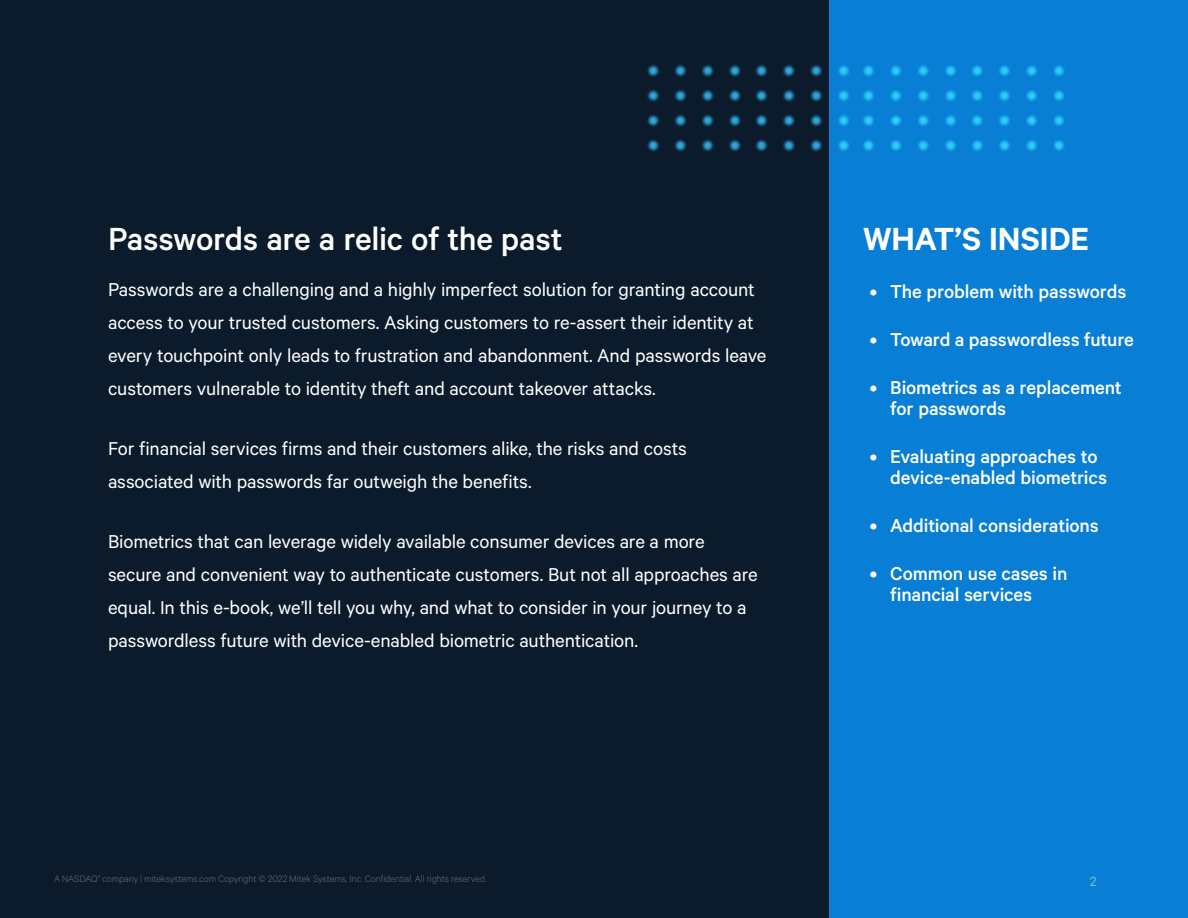
<style>
.page{position:relative;width:1188px;height:918px;background:#0b1b2b}
.page>*{position:absolute;margin:0;border:0;box-sizing:border-box;transform-origin:0 0}
._1_HEADER{font:500 36px "Calibre";letter-spacing:-.01em;color:#fff}
.Copy{font:600 36px "Calibre";color:#fff}
._0_Intro_Statement{font:21px/33px "Calibre";letter-spacing:-.005em;color:#fff}
.t1{font:500 21px/21px "Calibre";letter-spacing:-.005em;color:#fff}
.Copy-2{font:15px "Calibre";color:#6fc1cc}
.t2{font:300 10.5px "Calibre";letter-spacing:-.005em;color:#626d7c}
</style>
<div class="page">
<div style="left:829px;top:0;width:359px;height:918px;background:#087ed5"></div>
<img style="left:647px;top:64px;width:67px;height:88px">
<img style="left:728px;top:64px;width:95px;height:88px">
<img style="left:838px;top:65px;width:91px;height:86px">
<img style="left:945px;top:65px;width:120px;height:86px">
<p class="_1_HEADER" style="left:108px;top:218px;width:456px">Passwords are a relic of the past</p>
<p class="_0_Intro_Statement" style="left:108px;top:272px;width:660px">Passwords are a challenging and a highly imperfect solution for granting account access to your trusted customers. Asking customers to re-assert their identity at every touchpoint only leads to frustration and abandonment. And passwords leave customers vulnerable to identity theft and account takeover attacks.</p>
<p class="_0_Intro_Statement" style="left:108px;top:431px;width:580px">For financial services firms and their customers alike, the risks and costs associated with passwords far outweigh the benefits.</p>
<p class="_0_Intro_Statement" style="left:108px;top:524px;width:651px">Biometrics that can leverage widely available consumer devices are a more secure and convenient way to authenticate customers. But not all approaches are equal. In this e-book, we’ll tell you why, and what to consider in your journey to a passwordless future with device-enabled biometric authentication.</p>
<p class="Copy" style="left:863px;top:217px;width:228px">WHAT’S INSIDE</p>
<p class="t1" style="left:870px;top:280px;width:258px">• The problem with passwords</p>
<p class="t1" style="left:870px;top:328px;width:266px">• Toward a passwordless future</p>
<p class="t1" style="left:890px;top:376px;width:233px;text-indent:-20px">• Biometrics as a replacement for passwords</p>
<p class="t1" style="left:890px;top:445px;width:218px;text-indent:-20px">• Evaluating approaches to device-enabled biometrics</p>
<p class="t1" style="left:870px;top:514px;width:230px">• Additional considerations</p>
<p class="t1" style="left:890px;top:562px;width:179px;text-indent:-20px">• Common use cases in financial services</p>
<p class="t2" style="left:54px;top:873px;width:434px">A NASDAQ<sup>®</sup> company | miteksystems.com Copyright © 2022 Mitek Systems, Inc. Confidential. All rights reserved.</p>
<p class="Copy-2" style="left:1090px;top:872px;width:8px">2</p>
</div>
